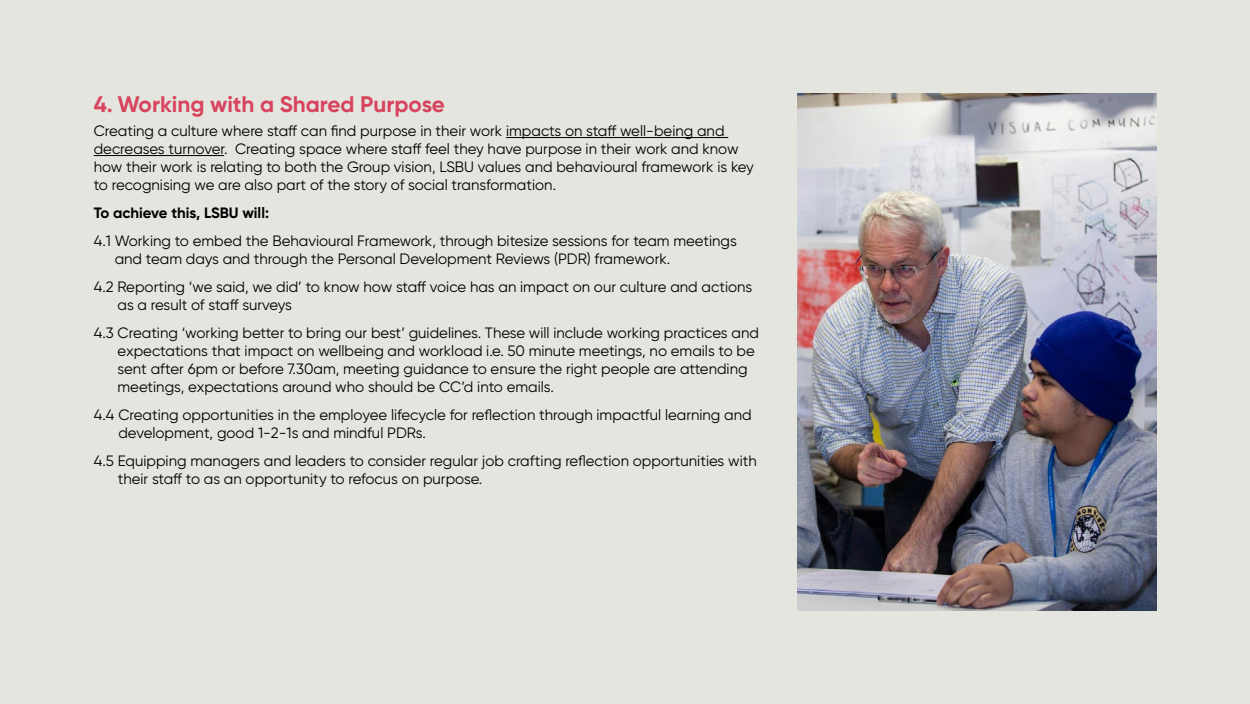
<style>
.page{position:relative;width:1250px;height:704px;background:#e4e5df}
.page>*{position:absolute;margin:0;border:0;box-sizing:border-box;transform-origin:0 0}
.t1{font:700 22.5px "Gilroy";color:#d8435e}
.t2{font:15px/18px "Gilroy";color:#000}
.t3{font:700 15px "Gilroy";letter-spacing:-.005em;color:#000}
</style>
<div class="page">
<hr style="left:506px;top:137px;width:222px;height:1px;background:#000">
<hr style="left:94px;top:155px;width:130px;height:1px;background:#000">
<img style="left:797px;top:94px;width:359px;height:516px">
<h1 class="t1" style="left:94px;top:90px;width:353px">4. Working with a Shared Purpose</h1>
<p class="t2" style="left:94px;top:122px;width:662px">Creating a culture where staff can find purpose in their work impacts on staff well-being and decreases turnover. Creating space where staff feel they have purpose in their work and know how their work is relating to both the Group vision, LSBU values and behavioural framework is key to recognising we are also part of the story of social transformation.</p>
<p class="t3" style="left:94px;top:203px;width:177px">To achieve this, LSBU will:</p>
<p class="t2" style="left:115px;top:232px;width:624px;text-indent:-21px">4.1 Working to embed the Behavioural Framework, through bitesize sessions for team meetings and team days and through the Personal Development Reviews (PDR) framework.</p>
<p class="t2" style="left:118px;top:278px;width:636px;text-indent:-24px">4.2 Reporting ‘we said, we did’ to know how staff voice has an impact on our culture and actions as a result of staff surveys</p>
<p class="t2" style="left:118px;top:324px;width:643px;text-indent:-24px">4.3 Creating ‘working better to bring our best’ guidelines. These will include working practices and expectations that impact on wellbeing and workload i.e. 50 minute meetings, no emails to be sent after 6pm or before 7.30am, meeting guidance to ensure the right people are attending meetings, expectations around who should be CC’d into emails.</p>
<p class="t2" style="left:118px;top:406px;width:635px;text-indent:-25px">4.4 Creating opportunities in the employee lifecycle for reflection through impactful learning and development, good 1-2-1s and mindful PDRs.</p>
<p class="t2" style="left:118px;top:452px;width:641px;text-indent:-24px">4.5 Equipping managers and leaders to consider regular job crafting reflection opportunities with their staff to as an opportunity to refocus on purpose.</p>
</div>
